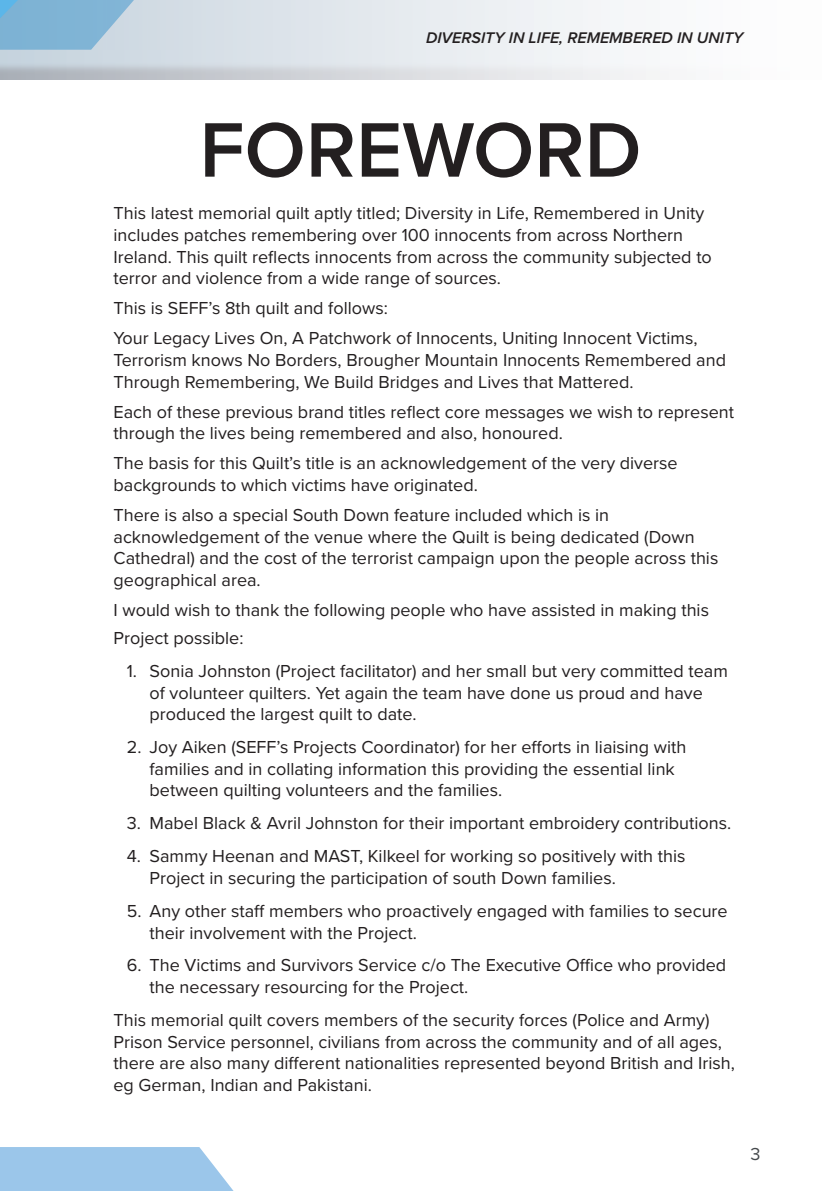
<style>
.page{position:relative;width:840px;height:1191px;background:#fff}
.page>*{position:absolute;margin:0;border:0;box-sizing:border-box;transform-origin:0 0}
.First_Name{font:600 80px "Proxima Nova";color:#231f20}
.t1{font:18px/21.6px "Proxima Nova";color:#231f20}
.t2{font:18px "Proxima Nova";color:#45494c}
.t3{font:italic 600 16px "Proxima Nova";color:#231f20}
</style>
<div class="page">
<div style="left:0;top:0;width:839px;height:82px;background:#231f20;opacity:.5"></div>
<svg style="left:0;top:0;width:173px;height:80px"></svg>
<svg style="left:0;top:1147px;width:234px;height:44px"></svg>
<p class="t3" style="left:426px;top:25px;width:319px">DIVERSITY IN LIFE, REMEMBERED IN UNITY</p>
<p class="First_Name" style="left:199px;top:90px;width:443px">FOREWORD</p>
<p class="t1" style="left:113px;top:202px;width:599px">This latest memorial quilt aptly titled; Diversity in Life, Remembered in Unity includes patches remembering over 100 innocents from across Northern Ireland. This quilt reflects innocents from across the community subjected to terror and violence from a wide range of sources.</p>
<p class="t1" style="left:113px;top:297px;width:276px">This is SEFF’s 8th quilt and follows:</p>
<p class="t1" style="left:113px;top:327px;width:613px">Your Legacy Lives On, A Patchwork of Innocents, Uniting Innocent Victims,<br>Terrorism knows No Borders, Brougher Mountain Innocents Remembered and<br>Through Remembering, We Build Bridges and Lives that Mattered.</p>
<p class="t1" style="left:113px;top:400px;width:621px">Each of these previous brand titles reflect core messages we wish to represent through the lives being remembered and also, honoured.</p>
<p class="t1" style="left:113px;top:452px;width:565px">The basis for this Quilt’s title is an acknowledgement of the very diverse backgrounds to which victims have originated.</p>
<p class="t1" style="left:113px;top:503px;width:606px">There is also a special South Down feature included which is in acknowledgement of the venue where the Quilt is being dedicated (Down Cathedral) and the cost of the terrorist campaign upon the people across this geographical area.</p>
<p class="t1" style="left:113px;top:595px;width:596px;line-height:28px">I would wish to thank the following people who have assisted in making this<br>Project possible:</p>
<p class="t1" style="left:149px;top:659px;width:579px;text-indent:-23px">1. Sonia Johnston (Project facilitator) and her small but very committed team of volunteer quilters. Yet again the team have done us proud and have produced the largest quilt to date.</p>
<p class="t1" style="left:149px;top:735px;width:538px;text-indent:-23px">2. Joy Aiken (SEFF’s Projects Coordinator) for her efforts in liaising with families and in collating information this providing the essential link between quilting volunteers and the families.</p>
<p class="t1" style="left:127px;top:812px;width:605px">3. Mabel Black &amp; Avril Johnston for their important embroidery contributions.</p>
<p class="t1" style="left:149px;top:844px;width:537px;text-indent:-23px">4. Sammy Heenan and MAST, Kilkeel for working so positively with this<br>Project in securing the participation of south Down families.</p>
<p class="t1" style="left:149px;top:899px;width:579px;text-indent:-23px">5. Any other staff members who proactively engaged with families to secure their involvement with the Project.</p>
<p class="t1" style="left:149px;top:954px;width:578px;text-indent:-23px">6. The Victims and Survivors Service c/o The Executive Office who provided the necessary resourcing for the Project.</p>
<p class="t1" style="left:113px;top:1008px;width:622px">This memorial quilt covers members of the security forces (Police and Army)<br>Prison Service personnel, civilians from across the community and of all ages, there are also many different nationalities represented beyond British and Irish, eg German, Indian and Pakistani.</p>
<p class="t2" style="left:750px;top:1140px;width:12px">3</p>
</div>
